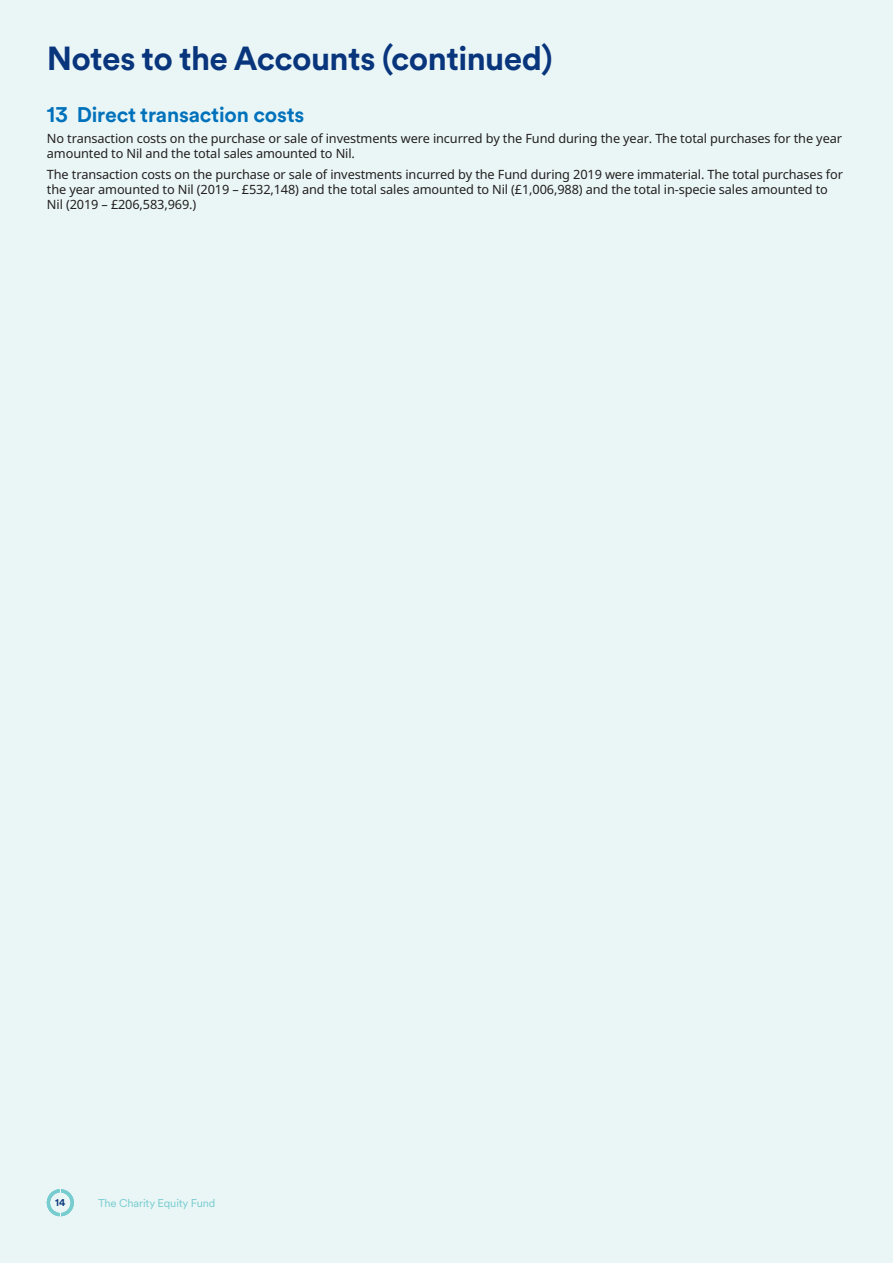
<style>
.page{position:relative;width:893px;height:1263px;background:#eaf6f6}
.page>*{position:absolute;margin:0;border:0;box-sizing:border-box;transform-origin:0 0}
.t1{font:700 33px "Schroders Circular";letter-spacing:-.02em;color:#08357c}
.t2{font:700 21px "Schroders Circular";letter-spacing:-.01em;color:#0072bc}
.t3{font:12.75px/15px "Noto Sans";letter-spacing:-.01em;color:#231f20}
.t4{font:11.25px "Schroders Circular";letter-spacing:-.01em;color:#77ccd0}
.t5{font:700 9.75px "Schroders Circular";color:#08357c}
</style>
<div class="page">
<svg style="left:47px;top:1189px;width:27px;height:27px"></svg>
<p class="t1" style="left:47px;top:47px;width:507px">Notes to the Accounts (continued)</p>
<p class="t2" style="left:47px;top:107px;width:259px">13 Direct transaction costs</p>
<p class="t3" style="left:47px;top:132px;width:797px">No transaction costs on the purchase or sale of investments were incurred by the Fund during the year. The total purchases for the year amounted to Nil and the total sales amounted to Nil.</p>
<p class="t3" style="left:47px;top:169px;width:797px">The transaction costs on the purchase or sale of investments incurred by the Fund during 2019 were immaterial. The total purchases for the year amounted to Nil (2019 – £532,148) and the total sales amounted to Nil (£1,006,988) and the total in-specie sales amounted to<br>Nil (2019 – £206,583,969.)</p>
<p class="t5" style="left:55px;top:1199px;width:12px">14</p>
<p class="t4" style="left:98px;top:1196px;width:119px">The Charity Equity Fund</p>
</div>
